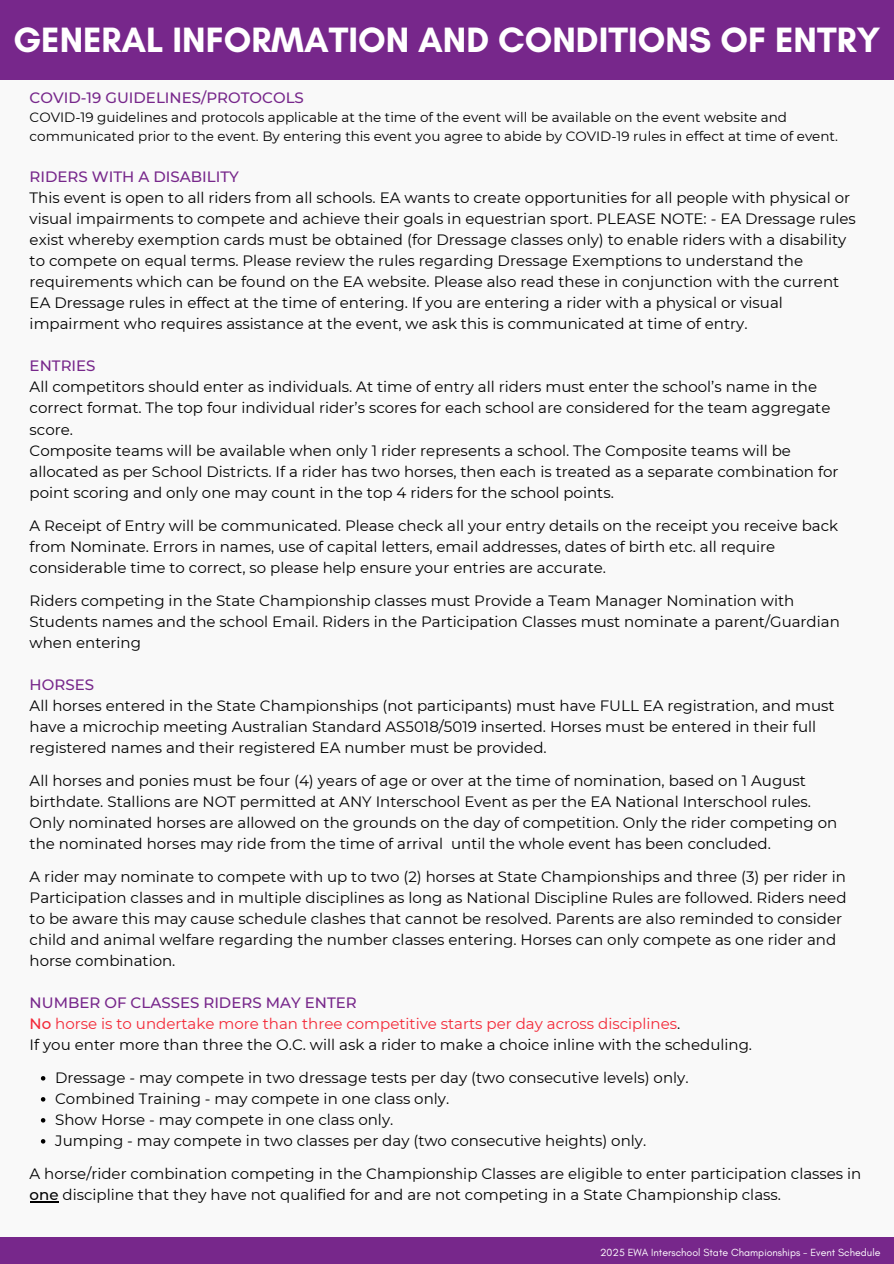
<style>
.page{position:relative;width:894px;height:1264px;background:#fff}
.page>*{position:absolute;margin:0;border:0;box-sizing:border-box;transform-origin:0 0}
.t1{font:700 35.85px "Glacial Indifference";color:#fff}
.t2{font:15px/21px "Montserrat";color:#000}
.t3{font:500 15px "Montserrat";color:#77278b}
.t4{font:13.5px/18.8px "Montserrat";color:#000}
.t5{font:10.5px "Glacial Indifference";color:#fff}
.s1{font-weight:500;color:#77278b}
.s2{font-weight:500;color:#f32837}
.s3{color:#f32837}
.s4{font-weight:500}
</style>
<div class="page">
<div style="left:0;top:0;width:893px;height:1263px;background:#f9f9f9"></div>
<div style="left:0;top:0;width:893px;height:79px;background:#77278b"></div>
<div style="left:0;top:1236px;width:893px;height:27px;background:#77278b"></div>
<svg style="left:41px;top:1076px;width:4px;height:4px"></svg>
<svg style="left:41px;top:1097px;width:4px;height:4px"></svg>
<svg style="left:41px;top:1118px;width:4px;height:4px"></svg>
<svg style="left:41px;top:1139px;width:4px;height:4px"></svg>
<svg style="left:30px;top:1201px;width:29px;height:1px"></svg>
<h1 class="t1" style="left:13px;top:18px;width:868px">GENERAL INFORMATION AND CONDITIONS OF ENTRY</h1>
<h2 class="t3" style="left:30px;top:88px;width:276px">COVID-19 GUIDELINES/PROTOCOLS</h2>
<h2 class="t4" style="left:30px;top:108px;width:809px">COVID-19 guidelines and protocols applicable at the time of the event will be available on the event website and communicated prior to the event. By entering this event you agree to abide by COVID-19 rules in effect at time of event.</h2>
<h2 class="t2" style="left:30px;top:166px;width:827px"><span class="s1">RIDERS WITH A DISABILITY<br></span>This event is open to all riders from all schools. EA wants to create opportunities for all people with physical or visual impairments to compete and achieve their goals in equestrian sport. PLEASE NOTE: - EA Dressage rules exist whereby exemption cards must be obtained (for Dressage classes only) to enable riders with a disability to compete on equal terms. Please review the rules regarding Dressage Exemptions to understand the requirements which can be found on the EA website. Please also read these in conjunction with the current EA Dressage rules in effect at the time of entering. If you are entering a rider with a physical or visual impairment who requires assistance at the event, we ask this is communicated at time of entry.</h2>
<h2 class="t2" style="left:30px;top:355px;width:810px"><span class="s1">ENTRIES<br></span>All competitors should enter as individuals. At time of entry all riders must enter the school’s name in the correct format. The top four individual rider’s scores for each school are considered for the team aggregate score.<br>Composite teams will be available when only 1 rider represents a school. The Composite teams will be allocated as per School Districts. If a rider has two horses, then each is treated as a separate combination for point scoring and only one may count in the top 4 riders for the school points.</h2>
<h2 class="t2" style="left:30px;top:514px;width:809px">A Receipt of Entry will be communicated. Please check all your entry details on the receipt you receive back from Nominate. Errors in names, use of capital letters, email addresses, dates of birth etc. all require considerable time to correct, so please help ensure your entries are accurate.</h2>
<h2 class="t2" style="left:30px;top:589px;width:811px">Riders competing in the State Championship classes must Provide a Team Manager Nomination with<br>Students names and the school Email. Riders in the Participation Classes must nominate a parent/Guardian when entering</h2>
<h2 class="t2" style="left:30px;top:673px;width:806px"><span class="s1">HORSES<br></span>All horses entered in the State Championships (not participants) must have FULL EA registration, and must have a microchip meeting Australian Standard AS5018/5019 inserted. Horses must be entered in their full registered names and their registered EA number must be provided.</h2>
<h2 class="t2" style="left:30px;top:769px;width:808px">All horses and ponies must be four (4) years of age or over at the time of nomination, based on 1 August birthdate. Stallions are NOT permitted at ANY Interschool Event as per the EA National Interschool rules.<br>Only nominated horses are allowed on the grounds on the day of competition. Only the rider competing on the nominated horses may ride from the time of arrival until the whole event has been concluded.</h2>
<h2 class="t2" style="left:30px;top:865px;width:818px">A rider may nominate to compete with up to two (2) horses at State Championships and three (3) per rider in Participation classes and in multiple disciplines as long as National Discipline Rules are followed. Riders need to be aware this may cause schedule clashes that cannot be resolved. Parents are also reminded to consider child and animal welfare regarding the number classes entering. Horses can only compete as one rider and horse combination.</h2>
<p class="t2" style="left:30px;top:991px;width:723px"><span class="s1">NUMBER OF CLASSES RIDERS MAY ENTER<br></span><span class="s2">No</span> <span class="s3">horse is to undertake more than three competitive starts per day across disciplines</span>.<br>If you enter more than three the O.C. will ask a rider to make a choice inline with the scheduling.</p>
<p class="t2" style="left:55px;top:1066px;width:634px">Dressage - may compete in two dressage tests per day (two consecutive levels) only.</p>
<p class="t2" style="left:55px;top:1087px;width:395px">Combined Training - may compete in one class only.</p>
<p class="t2" style="left:55px;top:1108px;width:339px">Show Horse - may compete in one class only.</p>
<h2 class="t2" style="left:55px;top:1129px;width:592px">Jumping - may compete in two classes per day (two consecutive heights) only.</h2>
<p class="t2" style="left:30px;top:1162px;width:833px">A horse/rider combination competing in the Championship Classes are eligible to enter participation classes in <span class="s4">one</span> discipline that they have not qualified for and are not competing in a State Championship class.</p>
<h2 class="t5" style="left:600px;top:1245px;width:282px">2025 EWA Interschool State Championships - Event Schedule</h2>
</div>
